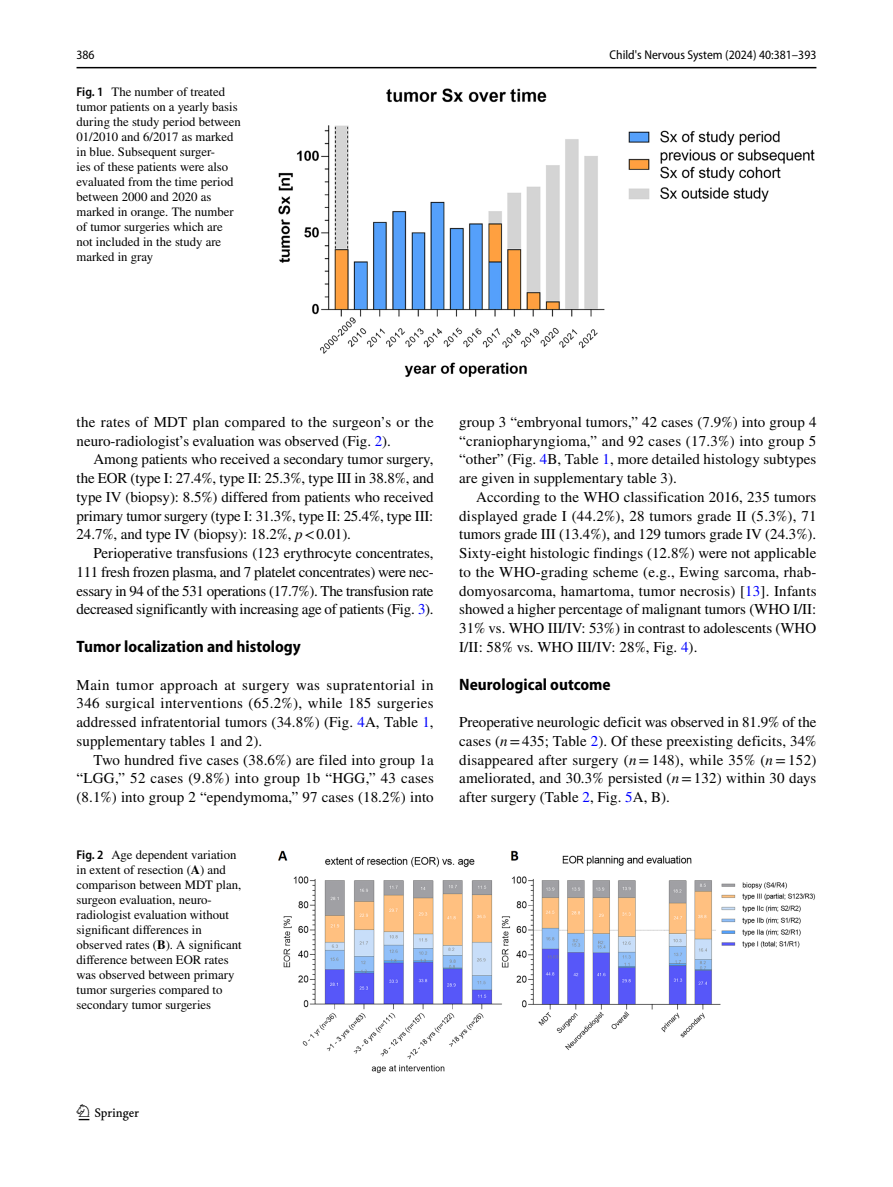
<style>
.page{position:relative;width:893px;height:1187px;background:#fff}
.page>*{position:absolute;margin:0;border:0;box-sizing:border-box;transform-origin:0 0}
.t1{font:22.5px "Springnew Regular 2";color:#000}
.t2{font:700 semi-condensed 16.5px "Myriad Pro";color:#000}
.t3{font:15px/18.8px "STIX";letter-spacing:.005em;color:#000;text-align:justify}
.t4{font:12.75px/15px "STIX";color:#000}
.t5{font:semi-condensed 12.75px "Myriad Pro";color:#000}
.s1{font-family:"Myriad Pro";font-weight:600;font-stretch:semi-condensed}
.s2{color:#00f}
.s3{font-style:italic}
.s4{font-weight:700}
</style>
<div class="page">
<hr style="left:77px;top:67px;width:739px;height:1px;background:#000">
<img style="left:278px;top:88px;width:537px;height:289px">
<img style="left:278px;top:850px;width:538px;height:223px">
<p class="t5" style="left:77px;top:48px;width:20px">386</p>
<p class="t5" style="left:610px;top:48px;width:208px">Child's Nervous System (2024) 40:381–393</p>
<p class="t4" style="left:77px;top:85px;width:166px"><span class="s1">Fig. 1</span> The number of treated tumor patients on a yearly basis during the study period between<br>01/2010 and 6/2017 as marked in blue. Subsequent surger-<br>ies of these patients were also evaluated from the time period between 2000 and 2020 as marked in orange. The number of tumor surgeries which are not included in the study are marked in gray</p>
<p class="t3" style="left:77px;top:413px;width:359px">the rates of MDT plan compared to the surgeon’s or the neuro-radiologist’s evaluation was observed (Fig. <span class="s2">2</span>).</p>
<p class="t3" style="left:77px;top:451px;width:359px;text-indent:17px">Among patients who received a secondary tumor surgery, the EOR (type I: 27.4%, type II: 25.3%, type III in 38.8%, and type IV (biopsy): 8.5%) differed from patients who received primary tumor surgery (type I: 31.3%, type II: 25.4%, type III:<br>24.7%, and type IV (biopsy): 18.2%, <span class="s3">p</span>&lt;0.01).</p>
<p class="t3" style="left:77px;top:544px;width:359px;text-indent:17px">Perioperative transfusions (123 erythrocyte concentrates, 111 fresh frozen plasma, and 7 platelet concentrates) were nec&shy;essary in 94 of the 531 operations (17.7%). The transfusion rate decreased significantly with increasing age of patients (Fig. <span class="s2">3</span>).</p>
<p class="t2" style="left:77px;top:637px;width:226px">Tumor localization and histology</p>
<p class="t3" style="left:77px;top:676px;width:359px">Main tumor approach at surgery was supratentorial in 346 surgical interventions (65.2%), while 185 surgeries addressed infratentorial tumors (34.8%) (Fig. <span class="s2">4</span>A, Table <span class="s2">1</span>, supplementary tables 1 and 2).</p>
<p class="t3" style="left:77px;top:751px;width:359px;text-indent:17px">Two hundred five cases (38.6%) are filed into group 1a “LGG,” 52 cases (9.8%) into group 1b “HGG,” 43 cases (8.1%) into group 2 “ependymoma,” 97 cases (18.2%) into</p>
<p class="t4" style="left:77px;top:847px;width:167px"><span class="s1">Fig. 2</span> Age dependent variation in extent of resection (<span class="s4">A</span>) and comparison between MDT plan, surgeon evaluation, neuro&shy;radiologist evaluation without significant differences in observed rates (<span class="s4">B</span>). A significant difference between EOR rates was observed between primary tumor surgeries compared to secondary tumor surgeries</p>
<p class="t3" style="left:459px;top:413px;width:359px">group 3 “embryonal tumors,” 42 cases (7.9%) into group 4 “craniopharyngioma,” and 92 cases (17.3%) into group 5 “other” (Fig. <span class="s2">4</span>B, Table <span class="s2">1</span>, more detailed histology subtypes are given in supplementary table 3).</p>
<p class="t3" style="left:459px;top:488px;width:359px;text-indent:17px">According to the WHO classification 2016, 235 tumors displayed grade I (44.2%), 28 tumors grade II (5.3%), 71 tumors grade III (13.4%), and 129 tumors grade IV (24.3%).<br>Sixty-eight histologic findings (12.8%) were not applicable to the WHO-grading scheme (e.g., Ewing sarcoma, rhab&shy;domyosarcoma, hamartoma, tumor necrosis) [<span class="s2">13</span>]. Infants showed a higher percentage of malignant tumors (WHO I/II:<br>31% vs. WHO III/IV: 53%) in contrast to adolescents (WHO I/II: 58% vs. WHO III/IV: 28%, Fig. <span class="s2">4</span>).</p>
<p class="t2" style="left:459px;top:674px;width:153px">Neurological outcome</p>
<p class="t3" style="left:459px;top:713px;width:359px">Preoperative neurologic deficit was observed in 81.9% of the cases (<span class="s3">n</span>=435; Table <span class="s2">2</span>). Of these preexisting deficits, 34% disappeared after surgery (<span class="s3">n</span>=148), while 35% (<span class="s3">n</span>=152) ameliorated, and 30.3% persisted (<span class="s3">n</span>=132) within 30 days after surgery (Table <span class="s2">2</span>, Fig. <span class="s2">5</span>A, B).</p>
<h1 class="t1" style="left:79px;top:1104px;width:62px">1 3</h1>
</div>
